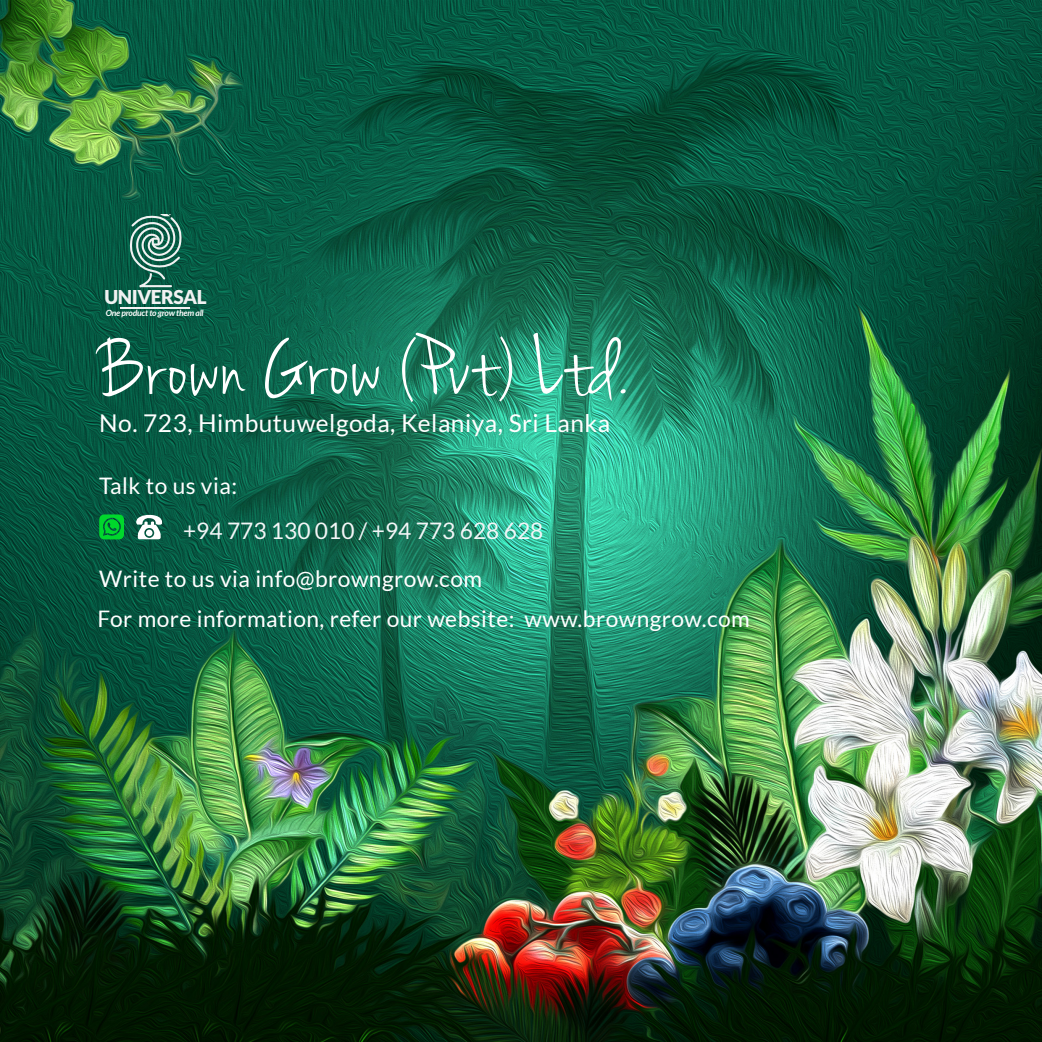
<style>
.page{position:relative;width:1042px;height:1042px;background:#fff}
.page>*{position:absolute;margin:0;border:0;box-sizing:border-box;transform-origin:0 0}
.t1{font:87.5px "Jenna Sue";letter-spacing:.03em;color:#fff}
.t2{font:24.5px "Lato";letter-spacing:.02em;color:#fff}
.t3{font:22.75px "Lato";letter-spacing:.02em;color:#fff}
.t4{font:22.75px "Lato";color:#f3f6f7}
.t5{font:900 19.07px "Lato";letter-spacing:-.025em;color:#f1f2f2}
.t6{font:italic 700 8.58px "Lato";letter-spacing:-.025em;color:#fff}
</style>
<div class="page">
<img style="left:0;top:0;width:1042px;height:1042px">
<svg style="left:127px;top:214px;width:57px;height:75px;background:#41806f"></svg>
<hr style="left:121px;top:307px;width:69px;height:1px;background:#f1f2f2">
<svg style="left:136px;top:514px;width:27px;height:25px"></svg>
<svg style="left:99px;top:514px;width:25px;height:25px"></svg>
<p class="t5" style="left:104px;top:286px;width:104px">UNIVERSAL</p>
<p class="t6" style="left:106px;top:308px;width:100px">One product to grow them all</p>
<p class="t1" style="left:99px;top:318px;width:530px">Brown Grow (Pvt) Ltd.</p>
<p class="t2" style="left:99px;top:409px;width:513px">No. 723, Himbutuwelgoda, Kelaniya, Sri Lanka</p>
<p class="t3" style="left:99px;top:473px;width:139px">Talk to us via:</p>
<p class="t4" style="left:183px;top:518px;width:362px">+94 773 130 010 / +94 773 628 628</p>
<p class="t3" style="left:99px;top:566px;width:384px">Write to us via info@browngrow.com</p>
<p class="t3" style="left:98px;top:606px;width:654px">For more information, refer our website: www.browngrow.com</p>
</div>
